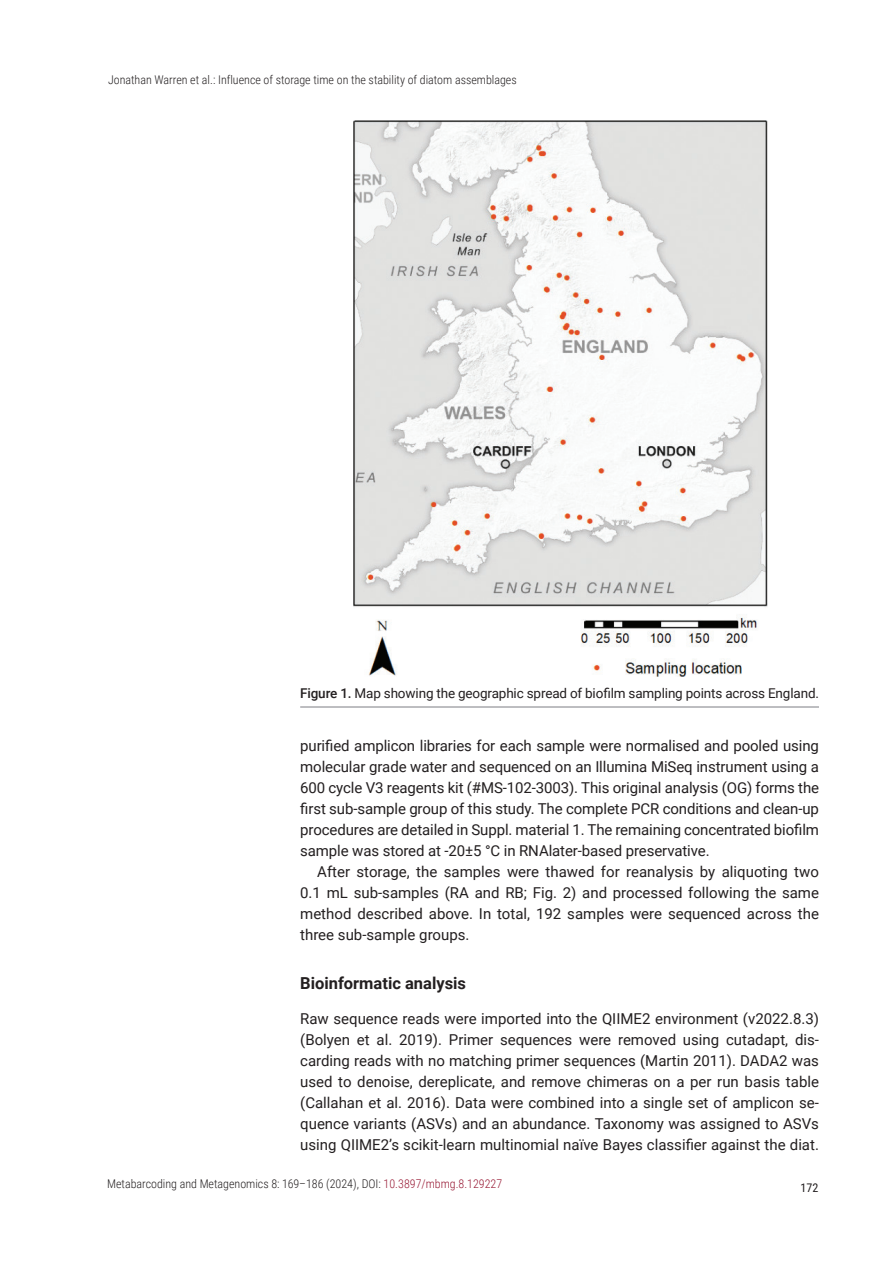
<style>
.page{position:relative;width:893px;height:1263px;background:#fff}
.page>*{position:absolute;margin:0;border:0;box-sizing:border-box;transform-origin:0 0}
.t1{font:700 16.5px "Roboto";color:#231f20}
.t2{font:15px/21px "Roboto";color:#231f20;text-align:justify}
.t3{font:13.5px "Roboto";letter-spacing:-.01em;color:#231f20}
.t4{font:300 12px "Roboto Condensed";color:#231f20}
.t5{font:12px "Roboto Condensed";color:#231f20}
.s1{font-weight:500}
.s2{color:#981a35}
</style>
<div class="page">
<img style="left:353px;top:121px;width:414px;height:556px">
<hr style="left:300px;top:706px;width:519px;height:2px;background:#a8a9ad">
<p class="t4" style="left:108px;top:71px;width:410px">Jonathan Warren et al.: Influence of storage time on the stability of diatom assemblages</p>
<p class="t3" style="left:300px;top:683px;width:520px"><span class="s1">Figure 1.</span> Map showing the geographic spread of biofilm sampling points across England.</p>
<p class="t2" style="left:300px;top:734px;width:520px">purified amplicon libraries for each sample were normalised and pooled using molecular grade water and sequenced on an Illumina MiSeq instrument using a 600 cycle V3 reagents kit (#MS-102-3003). This original analysis (OG) forms the first sub-sample group of this study. The complete PCR conditions and clean-up procedures are detailed in Suppl. material 1. The remaining concentrated biofilm sample was stored at -20±5 °C in RNAlater-based preservative.</p>
<p class="t2" style="left:300px;top:860px;width:520px;text-indent:17px">After storage, the samples were thawed for reanalysis by aliquoting two 0.1 mL sub-samples (RA and RB; Fig. 2) and processed following the same method described above. In total, 192 samples were sequenced across the three sub-sample groups.</p>
<p class="t1" style="left:300px;top:971px;width:167px">Bioinformatic analysis</p>
<p class="t2" style="left:300px;top:1007px;width:520px">Raw sequence reads were imported into the QIIME2 environment (v2022.8.3) (Bolyen et al. 2019). Primer sequences were removed using cutadapt, dis&shy;carding reads with no matching primer sequences (Martin 2011). DADA2 was used to denoise, dereplicate, and remove chimeras on a per run basis table (Callahan et al. 2016). Data were combined into a single set of amplicon se&shy;quence variants (ASVs) and an abundance. Taxonomy was assigned to ASVs using QIIME2’s scikit-learn multinomial naïve Bayes classifier against the diat.</p>
<p class="t4" style="left:107px;top:1175px;width:397px">Metabarcoding and Metagenomics 8: 169–186 (2024), DOI: <span class="s2">10.3897/mbmg.8.129227</span></p>
<p class="t5" style="left:801px;top:1179px;width:19px">172</p>
</div>
